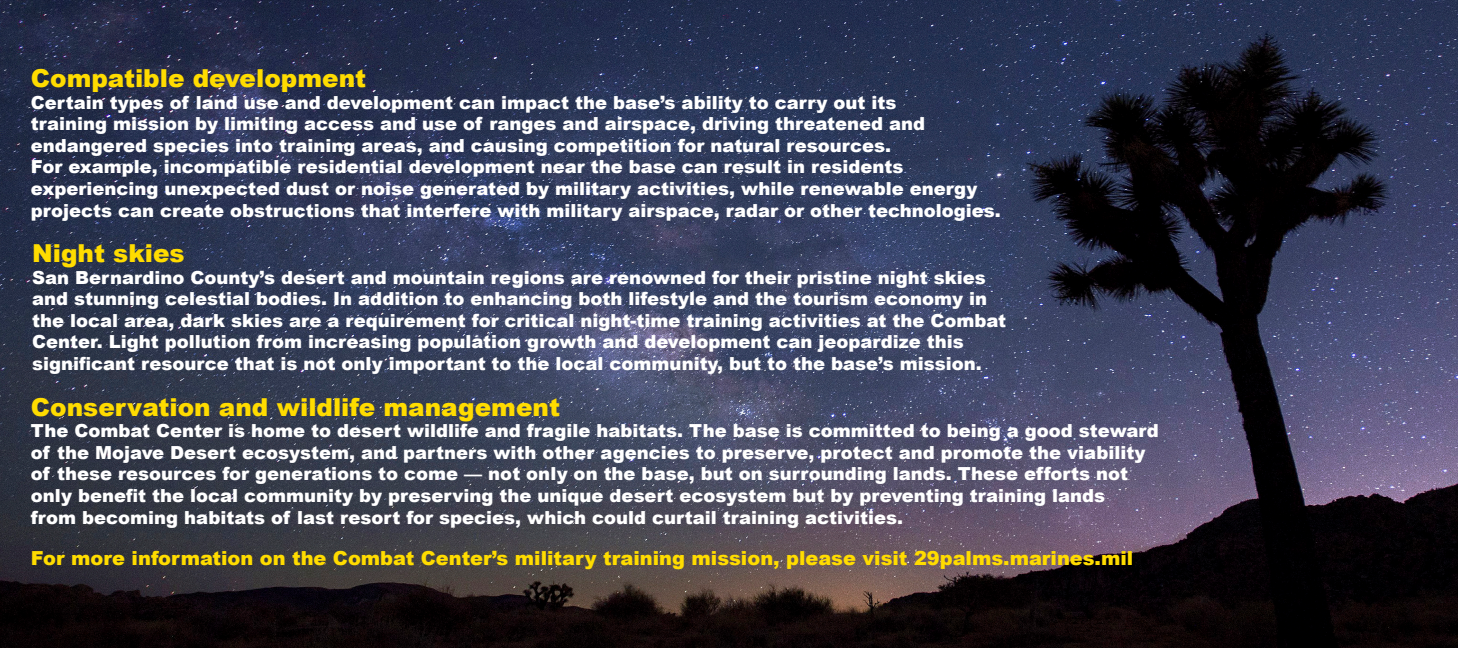
<style>
.page{position:relative;width:1458px;height:648px;background:#fff}
.page>*{position:absolute;margin:0;border:0;box-sizing:border-box;transform-origin:0 0}
.t1{font:900 24.75px "Arial";color:#ffdc00}
.t2{font:900 19.35px "Arial";color:#ffdc00}
.t3{font:900 18px/21.6px "Arial";color:#fff}
</style>
<div class="page">
<img style="left:0;top:0;width:1458px;height:648px">
<h1 class="t1" style="left:31px;top:60px;width:337px">Compatible development</h1>
<p class="t3" style="left:31px;top:91px;width:972px">Certain types of land use and development can impact the base’s ability to carry out its<br>training mission by limiting access and use of ranges and airspace, driving threatened and endangered species into training areas, and causing competition for natural resources.<br>For example, incompatible residential development near the base can result in residents experiencing unexpected dust or noise generated by military activities, while renewable energy projects can create obstructions that interfere with military airspace, radar or other technologies.</p>
<h1 class="t1" style="left:32px;top:235px;width:154px">Night skies</h1>
<p class="t3" style="left:32px;top:266px;width:976px">San Bernardino County’s desert and mountain regions are renowned for their pristine night skies and stunning celestial bodies. In addition to enhancing both lifestyle and the tourism economy in the local area, dark skies are a requirement for critical night-time training activities at the Combat Center. Light pollution from increasing population growth and development can jeopardize this significant resource that is not only important to the local community, but to the base’s mission.</p>
<h1 class="t1" style="left:31px;top:389px;width:531px">Conservation and wildlife management</h1>
<p class="t3" style="left:31px;top:419px;width:1130px">The Combat Center is home to desert wildlife and fragile habitats. The base is committed to being a good steward of the Mojave Desert ecosystem, and partners with other agencies to preserve, protect and promote the viability of these resources for generations to come — not only on the base, but on surrounding lands. These efforts not only benefit the local community by preserving the unique desert ecosystem but by preventing training lands<br>from becoming habitats of last resort for species, which could curtail training activities.</p>
<p class="t2" style="left:31px;top:544px;width:1104px">For more information on the Combat Center’s military training mission, please visit 29palms.marines.mil</p>
</div>
